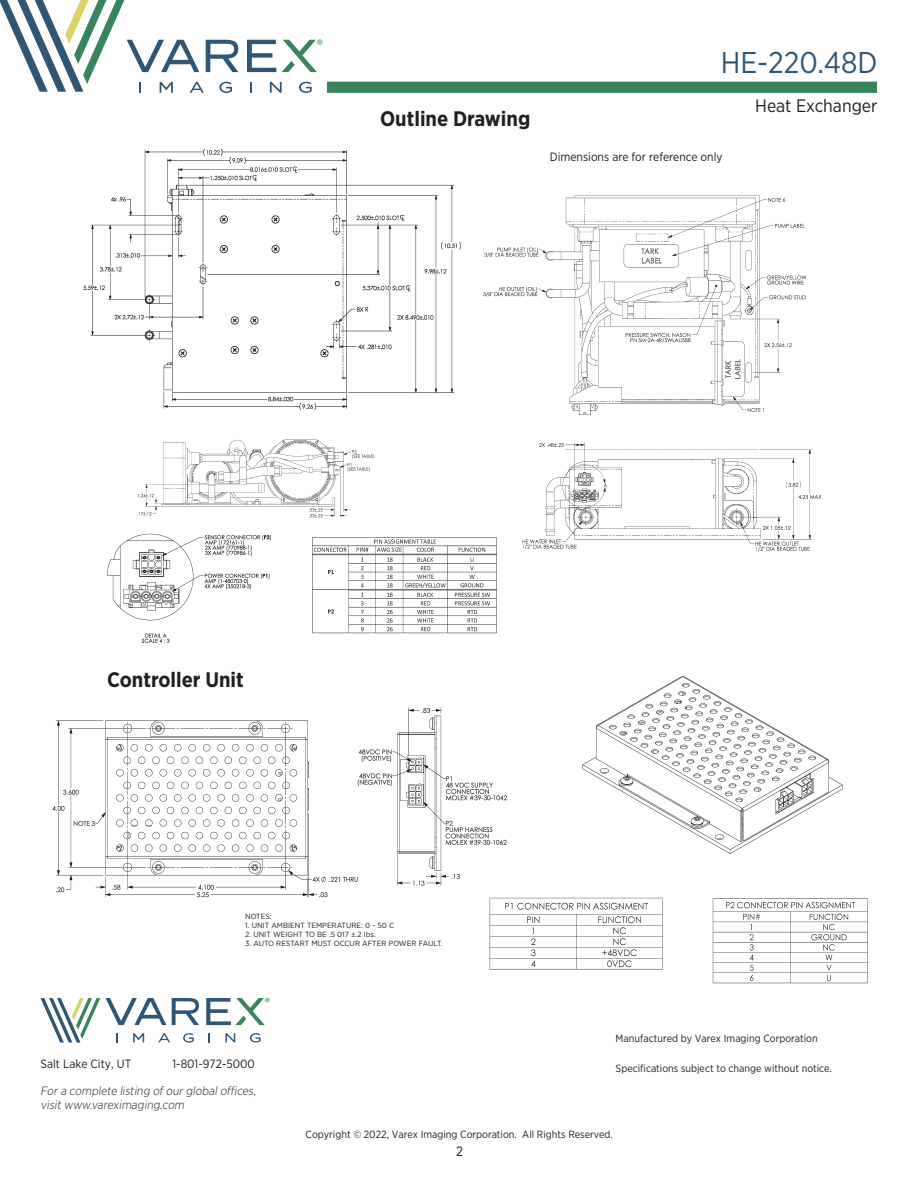
<style>
.page{position:relative;width:918px;height:1188px;background:#fff}
.page>*{position:absolute;margin:0;border:0;box-sizing:border-box;transform-origin:0 0}
.t1{font:30px "Gotham Narrow";color:#305676}
.t2{font:700 21px "Gotham Narrow";color:#231f20}
.t3{font:18px "Gotham Narrow";color:#231f20}
.t4{font:13.5px "Gotham Narrow";color:#231f20}
.t5{font:12.3px "Neutraface Text Book Alt";color:#0a8348}
.t6{font:italic 300 12px/13.5px "Gotham Narrow";color:#231f20}
.t7{font:12px "Gotham Narrow";color:#231f20}
.t8{font:10.5px "Gotham Narrow";color:#231f20}
.t9{font:10.2px "Neutraface Text Book Alt";color:#0a8348}
.t10{font:7.5px "Gotham Narrow";color:#231f20;scale:1.09 1}
</style>
<div class="page">
<div style="left:327px;top:82px;width:550px;height:11px;background:#39835d"></div>
<svg style="left:0;top:0;width:317px;height:93px"></svg>
<svg style="left:40px;top:998px;width:60px;height:45px"></svg>
<svg style="left:116px;top:1033px;width:2px;height:9px"></svg>
<svg style="left:133px;top:1033px;width:11px;height:9px"></svg>
<svg style="left:158px;top:1033px;width:12px;height:9px"></svg>
<svg style="left:183px;top:1033px;width:11px;height:10px"></svg>
<svg style="left:225px;top:1033px;width:10px;height:9px"></svg>
<svg style="left:250px;top:1033px;width:11px;height:10px"></svg>
<svg style="left:106px;top:998px;width:159px;height:27px"></svg>
<img style="left:483px;top:195px;width:324px;height:220px">
<img style="left:83px;top:148px;width:378px;height:263px">
<img style="left:312px;top:537px;width:185px;height:97px">
<img style="left:106px;top:533px;width:165px;height:110px">
<img style="left:138px;top:439px;width:237px;height:79px">
<img style="left:522px;top:442px;width:300px;height:110px">
<img style="left:582px;top:676px;width:261px;height:178px">
<img style="left:52px;top:720px;width:305px;height:178px">
<img style="left:357px;top:707px;width:150px;height:179px">
<img style="left:489px;top:897px;width:174px;height:73px">
<img style="left:712px;top:898px;width:156px;height:86px">
<p class="t5" style="left:317px;top:36px;width:8px">®</p>
<p class="t2" style="left:380px;top:105px;width:152px">Outline Drawing</p>
<h1 class="t1" style="left:721px;top:44px;width:158px">HE-220.48D</h1>
<p class="t7" style="left:550px;top:149px;width:174px">Dimensions are for reference only</p>
<p class="t3" style="left:755px;top:94px;width:124px">Heat Exchanger</p>
<p class="t2" style="left:107px;top:666px;width:138px">Controller Unit</p>
<p class="t10" style="left:245px;top:912px;width:26px">NOTES:</p>
<p class="t10" style="left:245px;top:921px;width:138px">1. UNIT AMBIENT TEMPERATURE: 0 - 50 C</p>
<p class="t10" style="left:245px;top:930px;width:121px">2. UNIT WEIGHT TO BE .5 017 ±.2 lbs.</p>
<p class="t10" style="left:245px;top:939px;width:183px">3. AUTO RESTART MUST OCCUR AFTER POWER FAULT.</p>
<p class="t9" style="left:265px;top:995px;width:7px">®</p>
<p class="t7" style="left:40px;top:1057px;width:92px">Salt Lake City, UT</p>
<p class="t7" style="left:172px;top:1057px;width:84px">1-801-972-5000</p>
<p class="t6" style="left:40px;top:1084px;width:219px">Fora complete listing ofourglobaloffices, visitwww.vareximaging.com</p>
<p class="t8" style="left:616px;top:1032px;width:204px">Manufactured by Varex Imaging Corporation</p>
<p class="t8" style="left:616px;top:1062px;width:218px">Specifications subject to change without notice.</p>
<p class="t8" style="left:306px;top:1127px;width:309px">Copyright © 2022, Varex Imaging Corporation. All Rights Reserved.</p>
<p class="t4" style="left:456px;top:1142px;width:9px">2</p>
</div>
